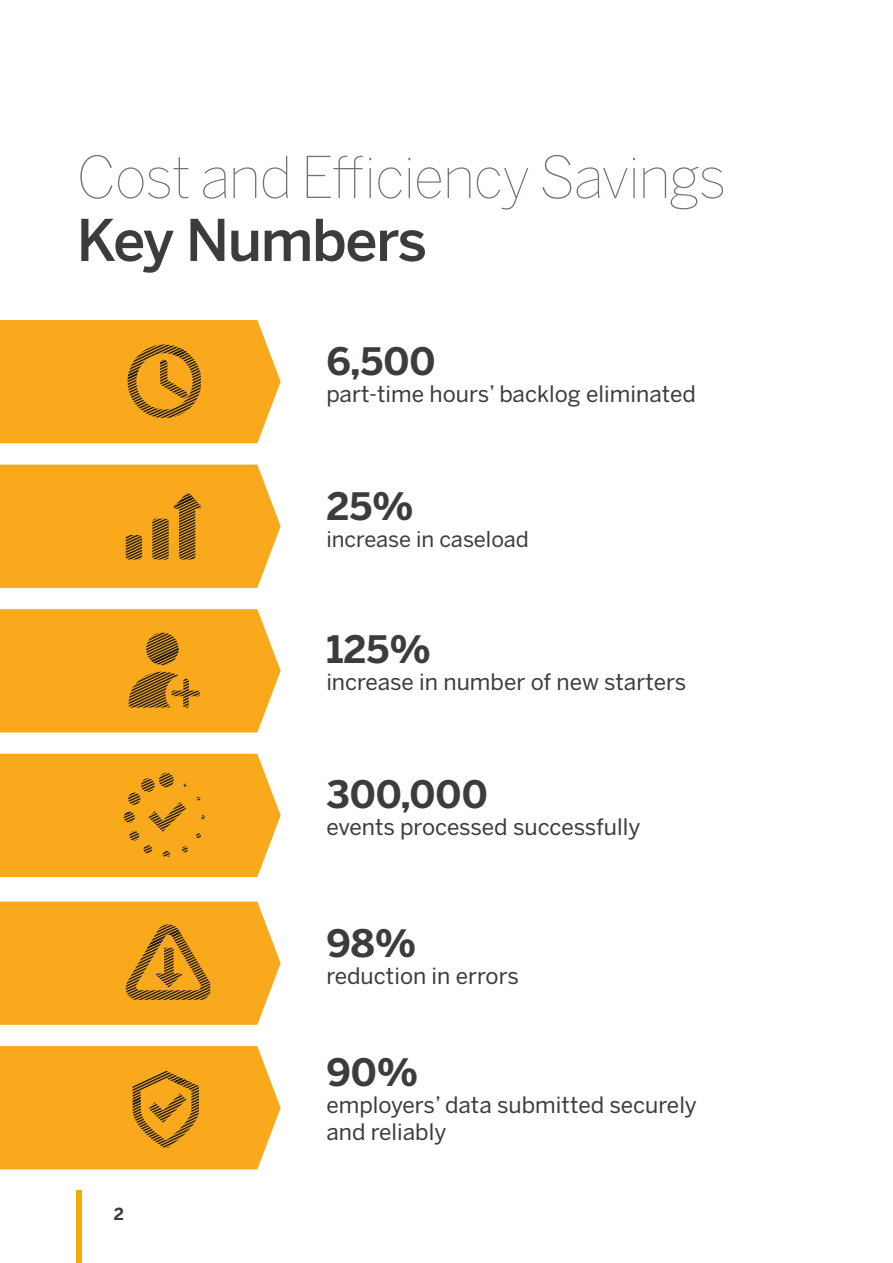
<style>
.page{position:relative;width:893px;height:1263px;background:#fff}
.page>*{position:absolute;margin:0;border:0;box-sizing:border-box;transform-origin:0 0}
._25pt_light___body_g{font:100 57px "Benton Sans";letter-spacing:-.025em;color:#757070}
.t1{font:500 57px "Benton Sans";letter-spacing:-.025em;color:#3e3c3a}
.Benton_Light_14_5pt{font:700 37.5px "Benton Sans";color:#3e3c3a}
.Benton_Light_14_5pt-2{font:22.5px/27px "Benton Sans";color:#3e3c3a}
.Benton_Light_14_5pt-3{font:21.75px "Benton Sans";color:#3e3c3a}
.t2{font:700 16.5px "Benton Sans";color:#3e3c3a}
</style>
<div class="page">
<svg style="left:0;top:320px;width:281px;height:123px"></svg>
<svg style="left:0;top:754px;width:281px;height:123px"></svg>
<svg style="left:0;top:901px;width:281px;height:124px"></svg>
<div style="left:77px;top:1191px;width:5px;height:72px;background:#f8aa00"></div>
<svg style="left:0;top:1046px;width:281px;height:123px"></svg>
<svg style="left:0;top:465px;width:281px;height:123px"></svg>
<svg style="left:0;top:609px;width:281px;height:123px"></svg>
<p class="_25pt_light___body_g" style="left:77px;top:143px;width:652px">Cost and Efficiency Savings</p>
<p class="t1" style="left:77px;top:205px;width:352px">Key Numbers</p>
<p class="Benton_Light_14_5pt" style="left:326px;top:338px;width:111px">6,500</p>
<p class="Benton_Light_14_5pt-2" style="left:326px;top:380px;width:371px">part-time hours’ backlog eliminated</p>
<p class="Benton_Light_14_5pt" style="left:326px;top:482px;width:89px">25%</p>
<p class="Benton_Light_14_5pt-3" style="left:326px;top:526px;width:204px">increase in caseload</p>
<p class="Benton_Light_14_5pt" style="left:326px;top:626px;width:106px">125%</p>
<p class="Benton_Light_14_5pt-2" style="left:326px;top:668px;width:361px">increase in number of new starters</p>
<p class="Benton_Light_14_5pt" style="left:326px;top:770px;width:163px">300,000</p>
<p class="Benton_Light_14_5pt-2" style="left:326px;top:813px;width:316px">events processed successfully</p>
<p class="Benton_Light_14_5pt" style="left:326px;top:919px;width:91px">98%</p>
<p class="Benton_Light_14_5pt-2" style="left:326px;top:962px;width:194px">reduction in errors</p>
<p class="t2" style="left:114px;top:1203px;width:12px">2</p>
<p class="Benton_Light_14_5pt" style="left:326px;top:1049px;width:94px">90%</p>
<p class="Benton_Light_14_5pt-2" style="left:326px;top:1092px;width:372px">employers’ data submitted securely and reliably</p>
</div>
